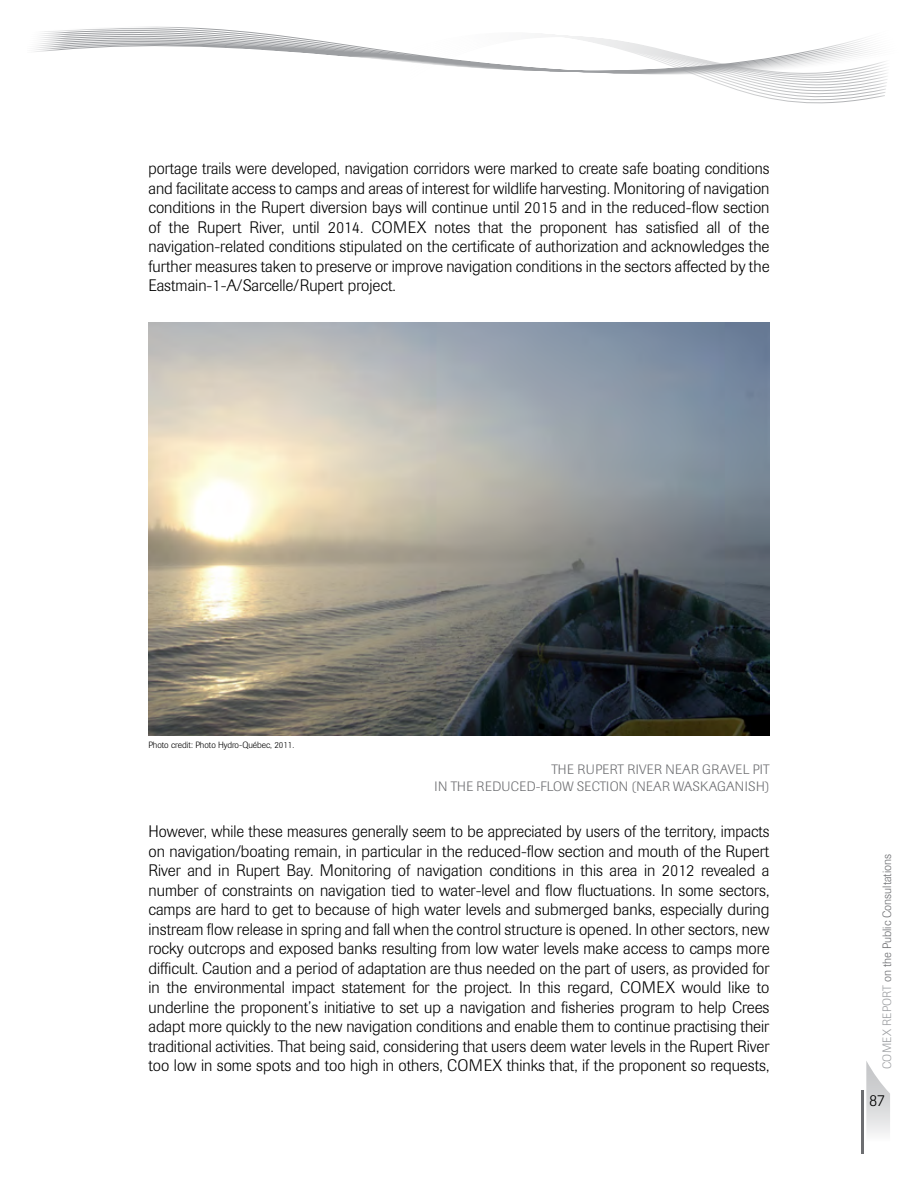
<style>
.page{position:relative;width:918px;height:1188px;background:#fff}
.page>*{position:absolute;margin:0;border:0;box-sizing:border-box;transform-origin:0 0}
.t1{font:300 16.5px/19.5px "Imago";color:#000;text-align:justify}
.t2{font:300 13.5px/16.2px "Imago";letter-spacing:.02em;color:#6d6e71;text-align:right}
.t3{font:300 12px "Imago";color:#6d6e71}
.t4{font:300 9px "Imago";color:#000}
.s1{color:#9d9fa2}
</style>
<div class="page">
<svg style="left:35px;top:26px;width:332px;height:32px"></svg>
<hr style="left:861px;top:1091px;width:2px;height:63px;background:#6d6e71">
<svg style="left:866px;top:1061px;width:24px;height:73px"></svg>
<svg style="left:367px;top:34px;width:520px;height:70px"></svg>
<img style="left:148px;top:322px;width:622px;height:413px">
<p class="t1" style="left:148px;top:159px;width:623px">portage trails were developed, navigation corridors were marked to create safe boating conditions and facilitate access to camps and areas of interest for wildlife harvesting. Monitoring of navigation conditions in the Rupert diversion bays will continue until 2015 and in the reduced-flow section of the Rupert River, until 2014. COME</p>
<p class="t1" style="left:149px;top:218px;width:623px;text-indent:268px">X notes that the proponent has satisfied all of the navigation-related conditions stipulated on the certificate of authorization and acknowledges the further measures taken to preserve or improve navigation conditions in the sectors affected by the Eastmain-1-A/Sarcelle/Rupert project.</p>
<p class="t4" style="left:148px;top:739px;width:147px">Photo credit: Photo Hydro-Québec, 2011.</p>
<p class="t2" style="left:434px;top:762px;width:337px">Th e Rupert River n ear Gravel Pit<br>in th e r educed-flow section (n ear Waskagani sh)</p>
<p class="t1" style="left:148px;top:822px;width:623px">However, while these measures generally seem to be appreciated by users of the territory, impacts on navigation/boating remain, in particular in the reduced-flow section and mouth of the Rupert River and in Rupert Bay. Monitoring of navigation conditions in this area in 2012 revealed a number of constraints on navigation tied to water-level and flow fluctuations. In some sectors, camps are hard to get to because of high water levels and submerged banks, especially during instream flow release in spring and fall when the control structure is opened. In other sectors, new rocky outcrops and exposed banks resulting from low water levels make access to camps more difficult. Caution and a period of adaptation are thus needed on the part of users, as provided for in the environmental impact statement for the project. In this regard, COME</p>
<p class="t1" style="left:149px;top:978px;width:623px;text-indent:517px">X would like to underline the proponent’s initiative to set up a navigation and fisheries program to help Crees adapt more quickly to the new navigation conditions and enable them to continue practising their traditional activities. That being said, considering that users deem water levels in the Rupert River too low in some spots and too high in others, COME</p>
<p class="t1" style="left:493px;top:1056px;width:278px">X thinks that, if the proponent so requests,</p>
<p class="t3" style="left:880px;top:1069px;width:217px;rotate:-90deg"><span class="s1">COMEX Report</span> on the Public Consultations</p>
<p class="t1" style="left:869px;top:1091px;width:17px">87</p>
</div>
